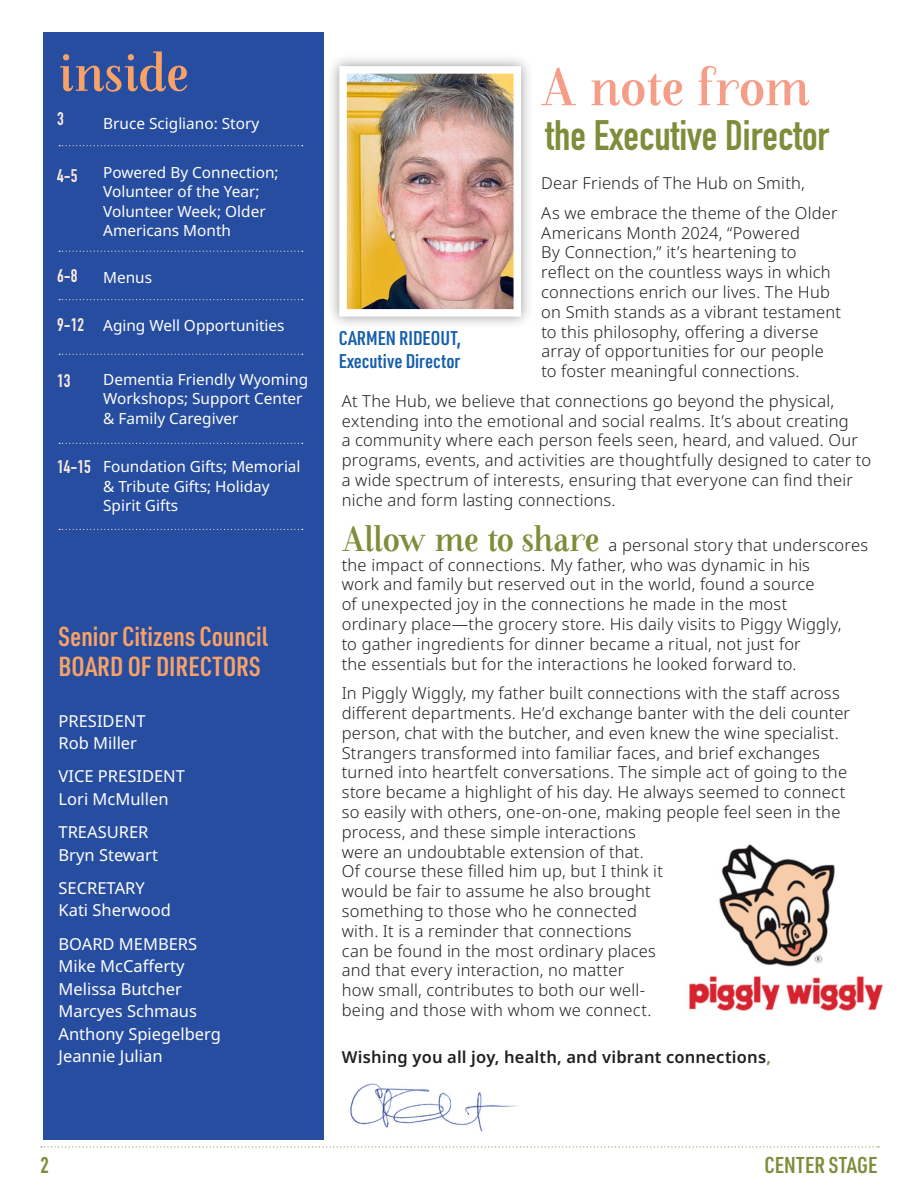
<style>
.page{position:relative;width:918px;height:1188px;background:#fff}
.page>*{position:absolute;margin:0;border:0;box-sizing:border-box;transform-origin:0 0}
.t1{font:52.5px "Farewell Angelina Sample";color:#f69d88}
.t2{font:52.5px "Farewell Angelina Sample";color:#f9a267}
.t3{font:42px "DIN Engschrift Std";color:#7f8c3a}
.t4{font:600 27px/30px "URWDIN Cond";color:#f9a267}
.t5{font:600 22.5px "URWDIN Cond";color:#7f8c3a}
.t6{font:22.5px "DIN Engschrift Std";color:#7f8c3a}
.t7{font:600 19.5px/22.5px "URWDIN Cond";color:#145ead}
.t8{font:18px "DIN Engschrift Std";color:#fdece4}
.note_from_ed_article{font:300 16.5px/19.8px "Noto Sans";letter-spacing:.01em;color:#231f20}
.t9{font:16.5px/22.5px "Noto Sans";color:#fff}
.note_from_ed_article-2{font:600 16.5px "Noto Sans";letter-spacing:.01em;color:#231f20}
.t10{font:15.3px/19.5px "Noto Sans";color:#fff}
.s1{font-family:"Farewell Angelina Sample";font-weight:400;font-size:34.5px;color:#7f8c3a}
.s2{color:#7f8c3a}
</style>
<div class="page">
<svg style="left:41px;top:1146px;width:838px;height:2px"></svg>
<div style="left:43px;top:32px;width:281px;height:1108px;background:#274da0"></div>
<svg style="left:59px;top:145px;width:244px;height:1px"></svg>
<svg style="left:59px;top:251px;width:244px;height:1px"></svg>
<svg style="left:59px;top:299px;width:244px;height:1px"></svg>
<svg style="left:59px;top:354px;width:244px;height:1px"></svg>
<svg style="left:59px;top:443px;width:244px;height:1px"></svg>
<svg style="left:59px;top:529px;width:244px;height:1px"></svg>
<img style="left:350px;top:1083px;width:168px;height:49px">
<div style="left:327px;top:54px;width:207px;height:275px;background:#231f20;opacity:.45"></div>
<img style="left:348px;top:75px;width:164px;height:233px">
<div style="left:339px;top:66px;width:182px;height:251px;border:8px solid #fff"></div>
<img style="left:689px;top:844px;width:194px;height:167px">
<p class="t2" style="left:58px;top:49px;width:131px">inside</p>
<p class="t8" style="left:57px;top:109px;width:8px">3</p>
<p class="t8" style="left:57px;top:165px;width:22px">4-5</p>
<p class="t8" style="left:57px;top:265px;width:22px">6-8</p>
<p class="t8" style="left:57px;top:314px;width:29px">9-12</p>
<p class="t8" style="left:57px;top:370px;width:15px">13</p>
<p class="t8" style="left:57px;top:456px;width:35px">14-15</p>
<p class="t10" style="left:103px;top:114px;width:158px">Bruce Scigliano: Story</p>
<p class="t10" style="left:103px;top:163px;width:177px">Powered By Connection;<br>Volunteer of the Year;<br>Volunteer Week; Older<br>Americans Month</p>
<p class="t10" style="left:103px;top:268px;width:50px">Menus</p>
<p class="t10" style="left:103px;top:316px;width:183px">Aging Well Opportunities</p>
<p class="t10" style="left:103px;top:370px;width:207px">Dementia Friendly Wyoming<br>Workshops; Support Center &amp; Family Caregiver</p>
<p class="t10" style="left:103px;top:457px;width:199px">Foundation Gifts; Memorial &amp; Tribute Gifts; Holiday<br>Spirit Gifts</p>
<p class="t4" style="left:59px;top:620px;width:211px">Senior Citizens Council<br>BOARD OF DIRECTORS</p>
<p class="t9" style="left:59px;top:710px;width:89px">PRESIDENT<br>Rob Miller</p>
<p class="t9" style="left:59px;top:765px;width:128px">VICE PRESIDENT<br>Lori McMullen</p>
<p class="t9" style="left:59px;top:821px;width:101px">TREASURER<br>Bryn Stewart</p>
<p class="t9" style="left:59px;top:877px;width:114px">SECRETARY<br>Kati Sherwood</p>
<p class="t9" style="left:59px;top:933px;width:140px">BOARD MEMBERS<br>Mike McCafferty</p>
<p class="t9" style="left:59px;top:978px;width:125px">Melissa Butcher</p>
<p class="t9" style="left:59px;top:1000px;width:140px">Marcyes Schmaus</p>
<p class="t9" style="left:59px;top:1023px;width:164px">Anthony Spiegelberg</p>
<p class="t9" style="left:59px;top:1045px;width:105px">Jeannie Julian</p>
<p class="t1" style="left:540px;top:63px;width:271px">A note from</p>
<p class="t3" style="left:546px;top:111px;width:285px">the Executive Director</p>
<p class="note_from_ed_article" style="left:541px;top:174px;width:265px">Dear Friends of The Hub on Smith,</p>
<p class="note_from_ed_article" style="left:541px;top:203px;width:301px">As we embrace the theme of the Older Americans Month 2024, “Powered<br>By Connection,” it’s heartening to reflect on the countless ways in which connections enrich our lives. The Hub on Smith stands as a vibrant testament to this philosophy, offering a diverse array of opportunities for our people to foster meaningful connections.</p>
<p class="note_from_ed_article" style="left:342px;top:391px;width:531px">At The Hub, we believe that connections go beyond the physical, extending into the emotional and social realms. It’s about creating<br>a community where each person feels seen, heard, and valued. Our programs, events, and activities are thoughtfully designed to cater to a wide spectrum of interests, ensuring that everyone can find their niche and form lasting connections.</p>
<p class="note_from_ed_article" style="left:342px;top:535px;width:528px"><span class="s1">Allow me to share</span> a personal story that underscores the impact of connections. My father, who was dynamic in his<br>work and family but reserved out in the world, found a source<br>of unexpected joy in the connections he made in the most<br>ordinary place—the grocery store. His daily visits to Piggy Wiggly,<br>to gather ingredients for dinner became a ritual, not just for<br>the essentials but for the interactions he looked forward to.</p>
<p class="note_from_ed_article" style="left:342px;top:684px;width:510px">In Piggly Wiggly, my father built connections with the staff across different departments. He’d exchange banter with the deli counter person, chat with the butcher, and even knew the wine specialist.<br>Strangers transformed into familiar faces, and brief exchanges turned into heartfelt conversations. The simple act of going to the store became a highlight of his day. He always seemed to connect so easily with others, one-on-one, making people feel seen in the process, and these simple interactions<br>were an undoubtable extension of that.<br>Of course these filled him up, but I think it<br>would be fair to assume he also brought<br>something to those who he connected<br>with. It is a reminder that connections<br>can be found in the most ordinary places<br>and that every interaction, no matter<br>how small, contributes to both our well-<br>being and those with whom we connect.</p>
<p class="note_from_ed_article-2" style="left:342px;top:1045px;width:431px">Wishing you all joy, health, and vibrant connections<span class="s2">,</span></p>
<p class="t7" style="left:339px;top:326px;width:124px">CARMEN RIDEOUT,<br>Executive Director</p>
<p class="t6" style="left:40px;top:1151px;width:10px">2</p>
<h3 class="t5" style="left:765px;top:1149px;width:114px">CENTER STAGE</h3>
</div>
